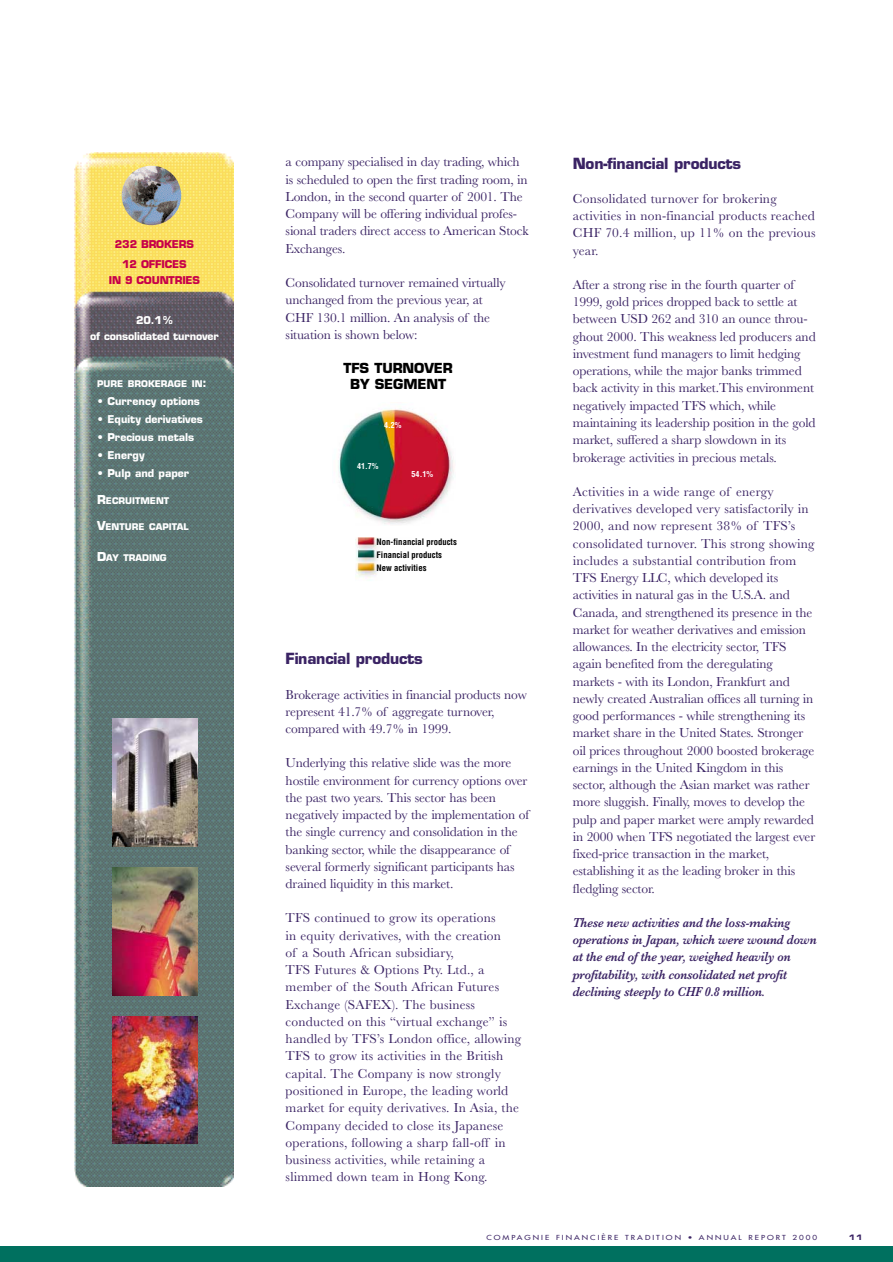
<style>
.page{position:relative;width:893px;height:1262px;background:#fff}
.page>*{position:absolute;margin:0;border:0;box-sizing:border-box;transform-origin:0 0}
.t1{font:700 15px "Eurostile";letter-spacing:-.015em;color:#3a2364}
.t2{font:13.5px/17.2px "Baskerville";letter-spacing:-.01em;color:#3a2364}
.t3{font:13.5px/17.2px "Baskerville";letter-spacing:.015em;color:#3a2364}
.t4{font:italic 600 13.5px/17.2px "Baskerville";letter-spacing:-.015em;color:#3a2364;scale:.9 1}
.t5{font:700 13.5px/16.2px "Eurostile";letter-spacing:-.01em;color:#000;text-align:center}
.t6{font:700 10.5px/16.5px "Eurostile";color:#fff;text-align:center}
.t7{font:700 10.5px/20px "Eurostile";letter-spacing:-.015em;color:#c70049;text-align:center}
.t8{font:700 9px "Eurostile";color:#fff}
.t9{font:700 condensed 8.7px "Helvetica";color:#000}
.t10{font:700 condensed 8.1px "Helvetica";color:#fff}
.t11{font:7.5px "Eurostile Bold Extended Two";color:#3a2364}
.t12{font:6.75px "Futura";letter-spacing:.25em;color:#3a2364;scale:1.2 1}
.s1{font-size:12px}
</style>
<div class="page">
<img style="left:74px;top:153px;width:159px;height:1033px">
<img style="left:113px;top:718px;width:85px;height:128px">
<img style="left:113px;top:867px;width:85px;height:128px">
<img style="left:113px;top:1016px;width:85px;height:128px">
<img style="left:122px;top:166px;width:59px;height:59px;border-radius:50%">
<div style="left:0;top:1246px;width:892px;height:15px;background:#00705f"></div>
<img style="left:338px;top:408px;width:116px;height:116px">
<img style="left:356px;top:537px;width:22px;height:41px">
<p class="t7" style="left:115px;top:235px;width:81px">232 BROKERS<br>12 OFFICES</p>
<p class="t7" style="left:109px;top:271px;width:93px">IN 9 COUNTRIES</p>
<p class="t6" style="left:90px;top:313px;width:130px">20.1%<br>of consolidated turnover</p>
<p class="t8" style="left:97px;top:380px;width:111px">PURE BROKERAGE IN<span class="s1">:</span></p>
<p class="t6" style="left:97px;top:394px;width:104px">• Currency options</p>
<p class="t6" style="left:97px;top:412px;width:107px">• Equity derivatives</p>
<p class="t6" style="left:97px;top:430px;width:99px">• Precious metals</p>
<p class="t6" style="left:97px;top:448px;width:49px">• Energy</p>
<p class="t6" style="left:97px;top:466px;width:94px">• Pulp and paper</p>
<p class="t8" style="left:97px;top:497px;width:74px"><span class="s1">R</span>ECRUITMENT</p>
<p class="t8" style="left:97px;top:523px;width:93px"><span class="s1">V</span>ENTURE CAPITAL</p>
<p class="t8" style="left:97px;top:554px;width:71px"><span class="s1">D</span>AY TRADING</p>
<p class="t2" style="left:285px;top:155px;width:244px">a company specialised in day trading, which is scheduled to open the first trading room, in London, in the second quarter of 2001. The Company will be offering individual profes&shy;sional traders direct access to American Stock Exchanges.</p>
<p class="t2" style="left:285px;top:275px;width:221px">Consolidated turnover remained virtually unchanged from the previous year, at CHF 130.1 million. An analysis of the situation is shown below:</p>
<p class="t5" style="left:343px;top:361px;width:111px">TFS TURNOVER<br>BY SEGMENT</p>
<p class="t10" style="left:384px;top:422px;width:19px">4.2%</p>
<p class="t10" style="left:357px;top:463px;width:23px">41.7%</p>
<p class="t10" style="left:411px;top:470px;width:23px">54.1%</p>
<p class="t9" style="left:376px;top:538px;width:82px">Non-financial products</p>
<p class="t9" style="left:376px;top:551px;width:67px">Financial products</p>
<p class="t9" style="left:376px;top:564px;width:51px">New activities</p>
<p class="t1" style="left:285px;top:653px;width:139px">Financial products</p>
<p class="t2" style="left:285px;top:686px;width:243px">Brokerage activities in financial products now represent 41.7% of aggregate turnover, compared with 49.7% in 1999.</p>
<p class="t2" style="left:285px;top:755px;width:245px">Underlying this relative slide was the more hostile environment for currency options over the past two years. This sector has been negatively impacted by the implementation of the single currency and consolidation in the banking sector, while the disappearance of several formerly significant participants has drained liquidity in this market.</p>
<p class="t3" style="left:285px;top:910px;width:237px">TFS continued to grow its operations<br>in equity derivatives, with the creation<br>of a South African subsidiary,<br>TFS Futures &amp; Options Pty. Ltd., a member of the South African Futures Exchange (SAFEX). The business conducted on this “virtual exchange” is handled by TFS’s London office, allowing TFS to grow its activities in the British capital. The Company is now strongly positioned in Europe, the leading world market for equity derivatives. In Asia, the Company decided to close its Japanese operations, following a sharp fall-off in business activities, while retaining a slimmed down team in Hong Kong.</p>
<p class="t1" style="left:572px;top:157px;width:170px">Non-financial products</p>
<p class="t3" style="left:572px;top:191px;width:244px">Consolidated turnover for brokering activities in non-financial products reached<br>CHF 70.4 million, up 11% on the previous year.</p>
<p class="t2" style="left:572px;top:277px;width:244px">After a strong rise in the fourth quarter of 1999, gold prices dropped back to settle at between USD 262 and 310 an ounce throu&shy;ghout 2000. This weakness led producers and investment fund managers to limit hedging operations, while the major banks trimmed back activity in this market.This environment negatively impacted TFS which, while maintaining its leadership position in the gold market, suffered a sharp slowdown in its brokerage activities in precious metals.</p>
<p class="t2" style="left:572px;top:484px;width:244px">Activities in a wide range of energy derivatives developed very satisfactorily in 2000, and now represent 38% of TFS’s consolidated turnover. This strong showing includes a substantial contribution from TFS Energy LLC, which developed its activities in natural gas in the U.S.A. and Canada, and strengthened its presence in the market for weather derivatives and emission allowances. In the electricity sector, TFS again benefited from the deregulating markets - with its London, Frankfurt and newly created Australian offices all turning in good performances - while strengthening its market share in the United States. Stronger oil prices throughout 2000 boosted brokerage earnings in the United Kingdom in this sector, although the Asian market was rather more sluggish. Finally, moves to develop the pulp and paper market were amply rewarded in 2000 when TFS negotiated the largest ever fixed-price transaction in the market, establishing it as the leading broker in this fledgling sector.</p>
<p class="t4" style="left:572px;top:915px;width:272px">These new activities and the loss-making operations in Japan, which were wound down at the end of the year, weighed heavily on profitability, with consolidated net profit declining steeply to CHF 0.8 million.</p>
<p class="t12" style="left:486px;top:1233px;width:277px">COMPAGNIE FINANCIÈRE TRADITION • ANNUAL REPORT 2000</p>
<p class="t11" style="left:848px;top:1234px;width:16px">11</p>
</div>
